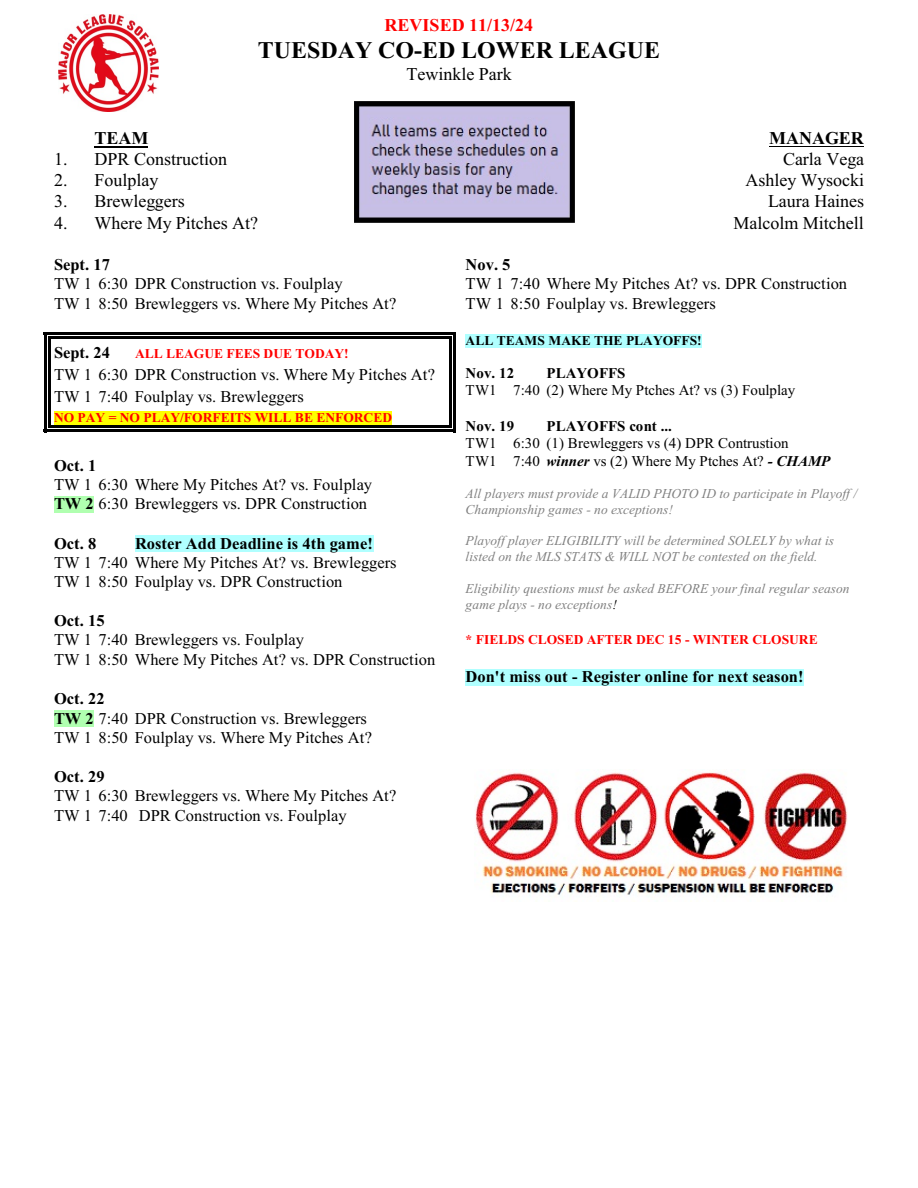
<style>
.page{position:relative;width:918px;height:1188px;background:#fff}
.page>*{position:absolute;margin:0;border:0;box-sizing:border-box;transform-origin:0 0}
.t1{font:700 24px "Times New Roman";color:#000}
.t2{font:18px "Times New Roman";color:#000}
.t3{font:700 18px "Times New Roman";color:#f00}
.t4{font:700 18px "Times New Roman";color:#000}
.t5{font:16.5px/19.5px "Times New Roman";color:#000}
.t6{font:700 16.5px "Times New Roman";color:#000}
.t7{font:15px/17.9px "Times New Roman";color:#000}
.t8{font:700 15px "Times New Roman";color:#000}
.t9{font:italic 13.5px/15.9px "Times New Roman";color:#808080}
.t10{font:700 13.5px "Times New Roman";color:#f00}
.t11{font:700 13.5px "Times New Roman";color:#000}
.s1{font-weight:700}
.s2{font-weight:700;font-style:italic}
.s3{color:#000}
</style>
<div class="page">
<hr style="left:48px;top:336px;width:3px;height:28px;background:#000">
<hr style="left:449px;top:336px;width:3px;height:28px;background:#000">
<hr style="left:48px;top:336px;width:403px;height:3px;background:#000">
<hr style="left:44px;top:332px;width:2px;height:40px;background:#000">
<hr style="left:453px;top:332px;width:3px;height:40px;background:#000">
<hr style="left:44px;top:332px;width:412px;height:3px;background:#000">
<hr style="left:48px;top:364px;width:3px;height:23px;background:#000">
<hr style="left:449px;top:364px;width:3px;height:23px;background:#000">
<hr style="left:44px;top:357px;width:2px;height:37px;background:#000">
<hr style="left:453px;top:357px;width:3px;height:37px;background:#000">
<hr style="left:48px;top:387px;width:3px;height:22px;background:#000">
<hr style="left:449px;top:387px;width:3px;height:22px;background:#000">
<hr style="left:44px;top:380px;width:2px;height:36px;background:#000">
<hr style="left:453px;top:380px;width:3px;height:36px;background:#000">
<hr style="left:48px;top:409px;width:3px;height:19px;background:#000">
<hr style="left:449px;top:409px;width:3px;height:19px;background:#000">
<hr style="left:48px;top:425px;width:403px;height:3px;background:#000">
<hr style="left:44px;top:402px;width:2px;height:30px;background:#000">
<hr style="left:453px;top:402px;width:3px;height:30px;background:#000">
<hr style="left:44px;top:429px;width:412px;height:3px;background:#000">
<img style="left:354px;top:101px;width:221px;height:122px">
<img style="left:475px;top:772px;width:372px;height:124px">
<img style="left:59px;top:14px;width:99px;height:98px">
<hr style="left:94px;top:147px;width:54px;height:1px;background:#000">
<hr style="left:769px;top:146px;width:95px;height:1px;background:#000">
<div style="left:54px;top:411px;width:66px;height:14px;background:#ff0"></div>
<div style="left:120px;top:411px;width:272px;height:14px;background:#ff0"></div>
<div style="left:54px;top:496px;width:40px;height:17px;background:#b0ffb0"></div>
<div style="left:135px;top:535px;width:238px;height:17px;background:#b0ffff"></div>
<div style="left:54px;top:710px;width:40px;height:17px;background:#b0ffb0"></div>
<div style="left:466px;top:334px;width:236px;height:14px;background:#b0ffff"></div>
<div style="left:466px;top:669px;width:338px;height:17px;background:#b0ffff"></div>
<p class="t3" style="left:385px;top:19px;width:150px">REVISED 11/13/24</p>
<h1 class="t1" style="left:258px;top:42px;width:404px">TUESDAY CO-ED LOWER LEAGUE</h1>
<p class="t2" style="left:406px;top:67px;width:107px">Tewinkle Park</p>
<p class="t4" style="left:94px;top:132px;width:55px">TEAM</p>
<p class="t4" style="left:769px;top:132px;width:96px">MANAGER</p>
<p class="t2" style="left:54px;top:152px;width:175px">1. DPR Construction</p>
<p class="t2" style="left:783px;top:152px;width:83px">Carla Vega</p>
<p class="t2" style="left:54px;top:174px;width:106px">2. Foulplay</p>
<p class="t2" style="left:746px;top:174px;width:120px">Ashley Wysocki</p>
<p class="t2" style="left:54px;top:195px;width:132px">3. Brewleggers</p>
<p class="t2" style="left:768px;top:195px;width:98px">Laura Haines</p>
<p class="t2" style="left:54px;top:216px;width:206px">4. Where My Pitches At?</p>
<p class="t2" style="left:733px;top:216px;width:132px">Malcolm Mitchell</p>
<p class="t6" style="left:54px;top:259px;width:58px">Sept. 17</p>
<p class="t5" style="left:54px;top:275px;width:344px">TW 1 6:30 DPR Construction vs. Foulplay<br>TW 1 8:50 Brewleggers vs. Where My Pitches At?</p>
<p class="t6" style="left:54px;top:347px;width:58px">Sept. 24</p>
<p class="t10" style="left:135px;top:349px;width:215px">ALL LEAGUE FEES DUE TODAY!</p>
<p class="t5" style="left:54px;top:365px;width:383px;line-height:22.4px">TW 1 6:30 DPR Construction vs. Where My Pitches At?<br>TW 1 7:40 Foulplay vs. Brewleggers</p>
<p class="t10" style="left:54px;top:413px;width:340px">NO PAY = NO PLAY/FORFEITS WILL BE ENFORCED</p>
<p class="t6" style="left:54px;top:459px;width:44px">Oct. 1</p>
<p class="t5" style="left:54px;top:476px;width:320px">TW 1 6:30 Where My Pitches At? vs. Foulplay<br><span class="s1">TW 2</span> 6:30 Brewleggers vs. DPR Construction</p>
<p class="t6" style="left:54px;top:537px;width:44px">Oct. 8</p>
<p class="t6" style="left:135px;top:537px;width:239px">Roster Add Deadline is 4th game!</p>
<p class="t5" style="left:54px;top:554px;width:344px">TW 1 7:40 Where My Pitches At? vs. Brewleggers<br>TW 1 8:50 Foulplay vs. DPR Construction</p>
<p class="t6" style="left:54px;top:615px;width:52px">Oct. 15</p>
<p class="t5" style="left:54px;top:632px;width:383px">TW 1 7:40 Brewleggers vs. Foulplay<br>TW 1 8:50 Where My Pitches At? vs. DPR Construction</p>
<p class="t5" style="left:54px;top:690px;width:319px"><span class="s1">Oct. 22<br>TW 2</span> 7:40 DPR Construction vs. Brewleggers<br>TW 1 8:50 Foulplay vs. Where My Pitches At?</p>
<p class="t6" style="left:54px;top:771px;width:52px">Oct. 29</p>
<p class="t5" style="left:54px;top:788px;width:344px">TW 1 6:30 Brewleggers vs. Where My Pitches At?<br>TW 1 7:40 DPR Construction vs. Foulplay</p>
<p class="t6" style="left:466px;top:259px;width:46px">Nov. 5</p>
<p class="t5" style="left:466px;top:275px;width:383px">TW 1 7:40 Where My Pitches At? vs. DPR Construction<br>TW 1 8:50 Foulplay vs. Brewleggers</p>
<p class="t11" style="left:466px;top:336px;width:238px">ALL TEAMS MAKE THE PLAYOFFS!</p>
<p class="t8" style="left:466px;top:368px;width:50px">Nov. 12</p>
<p class="t8" style="left:547px;top:368px;width:80px">PLAYOFFS</p>
<p class="t7" style="left:466px;top:383px;width:331px">TW1 7:40 (2) Where My Ptches At? vs (3) Foulplay</p>
<p class="t8" style="left:466px;top:420px;width:50px">Nov. 19</p>
<p class="t8" style="left:547px;top:420px;width:127px">PLAYOFFS cont ...</p>
<p class="t7" style="left:466px;top:435px;width:366px">TW1 6:30 (1) Brewleggers vs (4) DPR Contrustion<br>TW1 7:40 <span class="s2">winner</span> vs (2) Where My Ptches At? <span class="s2">- CHAMP</span></p>
<p class="t9" style="left:466px;top:487px;width:393px">All players must provide a VALID PHOTO ID to participate in Playoff /<br>Championship games - no exceptions!</p>
<p class="t9" style="left:466px;top:534px;width:370px">Playoff player ELIGIBILITY will be determined SOLELY by what is listed on the MLS STATS &amp; WILL NOT be contested on the field.</p>
<p class="t9" style="left:466px;top:582px;width:386px">Eligibility questions must be asked BEFORE your final regular season game plays - no exceptions<span class="s3">!</span></p>
<p class="t10" style="left:466px;top:635px;width:354px">* FIELDS CLOSED AFTER DEC 15 - WINTER CLOSURE</p>
<p class="t6" style="left:466px;top:671px;width:339px">Don't miss out - Register online for next season!</p>
</div>
